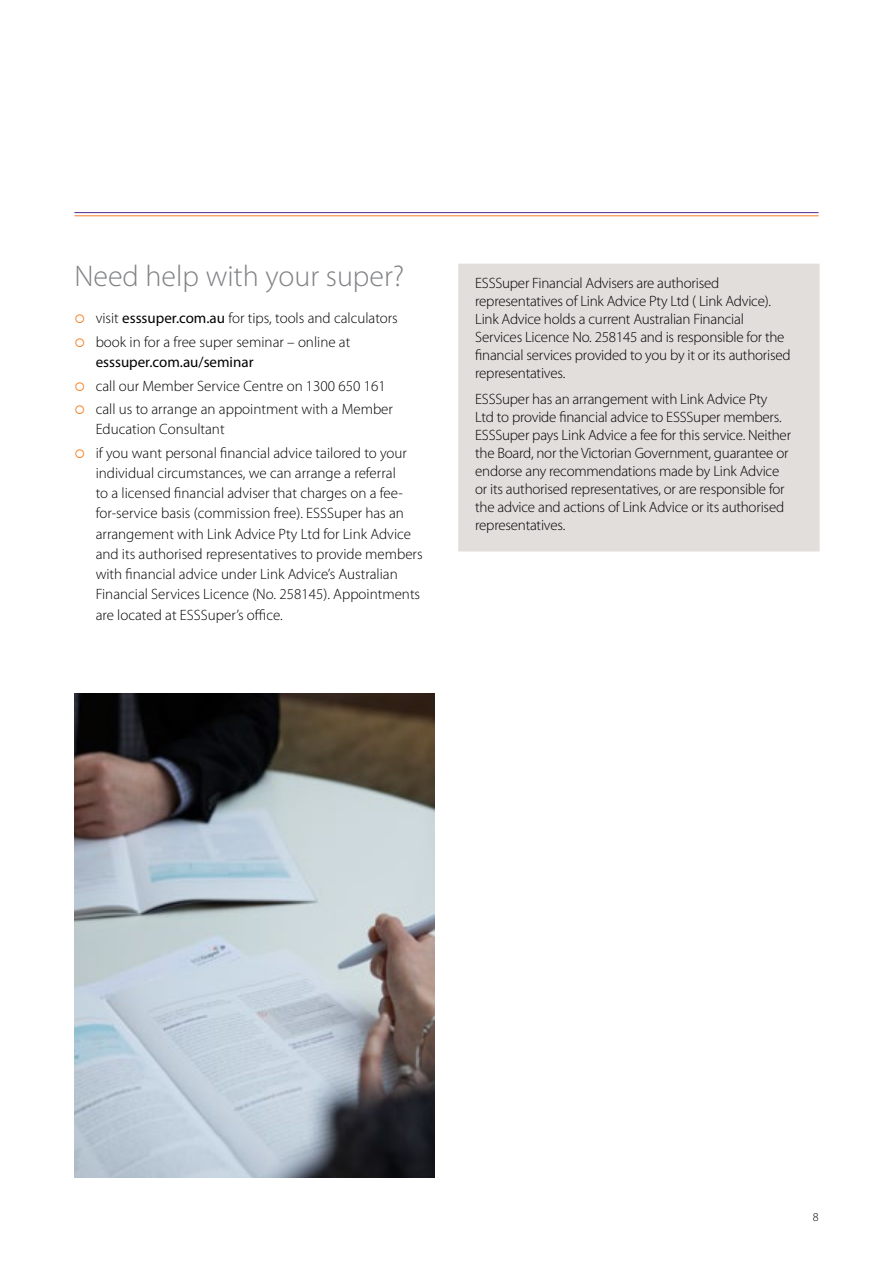
<style>
.page{position:relative;width:893px;height:1263px;background:#fff}
.page>*{position:absolute;margin:0;border:0;box-sizing:border-box;transform-origin:0 0}
.t1{font:300 30px "Myriad Pro";color:#808285}
.t2{font:300 15px/18px "Myriad Pro";letter-spacing:-.015em;color:#000}
.t3{font:300 12px "Myriad Pro";color:#000}
.s1{color:#f57e20}
.s2{font-weight:400}
</style>
<div class="page">
<hr style="left:74px;top:212px;width:745px;height:1px;background:#4e2b8a">
<hr style="left:74px;top:215px;width:745px;height:1px;background:#f57e20">
<div style="left:458px;top:264px;width:362px;height:287px;background:#e2dedc"></div>
<img style="left:74px;top:693px;width:361px;height:485px">
<h1 class="t1" style="left:74px;top:260px;width:331px">Need help with your super?</h1>
<p class="t2" style="left:74px;top:310px;width:325px"><span class="s1">○</span> visit <span class="s2">esssuper.com.au</span> for tips, tools and calculators</p>
<p class="t2" style="left:96px;top:332px;width:256px;line-height:20.2px;text-indent:-21px"><span class="s1">○</span> book in for a free super seminar – online at <span class="s2">esssuper.com.au/seminar</span></p>
<p class="t2" style="left:74px;top:377px;width:313px"><span class="s1">○</span> call our Member Service Centre on 1300 650 161</p>
<p class="t2" style="left:96px;top:399px;width:299px;line-height:20.2px;text-indent:-21px"><span class="s1">○</span> call us to arrange an appointment with a Member<br>Education Consultant</p>
<p class="t2" style="left:96px;top:443px;width:328px;line-height:20.2px;text-indent:-21px"><span class="s1">○</span> if you want personal financial advice tailored to your individual circumstances, we can arrange a referral<br>to a licensed financial adviser that charges on a fee&shy;for-service basis (commission free). ESSSuper has an arrangement with Link Advice Pty Ltd for Link Advice and its authorised representatives to provide members with financial advice under Link Advice’s Australian Financial Services Licence (No. 258145). Appointments are located at ESSSuper’s office.</p>
<p class="t2" style="left:475px;top:274px;width:317px">ESSSuper Financial Advisers are authorised representatives of Link Advice Pty Ltd ( Link Advice).<br>Link Advice holds a current Australian Financial Services Licence No. 258145 and is responsible for the financial services provided to you by it or its authorised representatives.</p>
<p class="t2" style="left:475px;top:390px;width:317px">ESSSuper has an arrangement with Link Advice Pty<br>Ltd to provide financial advice to ESSSuper members.<br>ESSSuper pays Link Advice a fee for this service. Neither the Board, nor the Victorian Government, guarantee or endorse any recommendations made by Link Advice or its authorised representatives, or are responsible for the advice and actions of Link Advice or its authorised representatives.</p>
<p class="t3" style="left:813px;top:1210px;width:7px">8</p>
</div>
